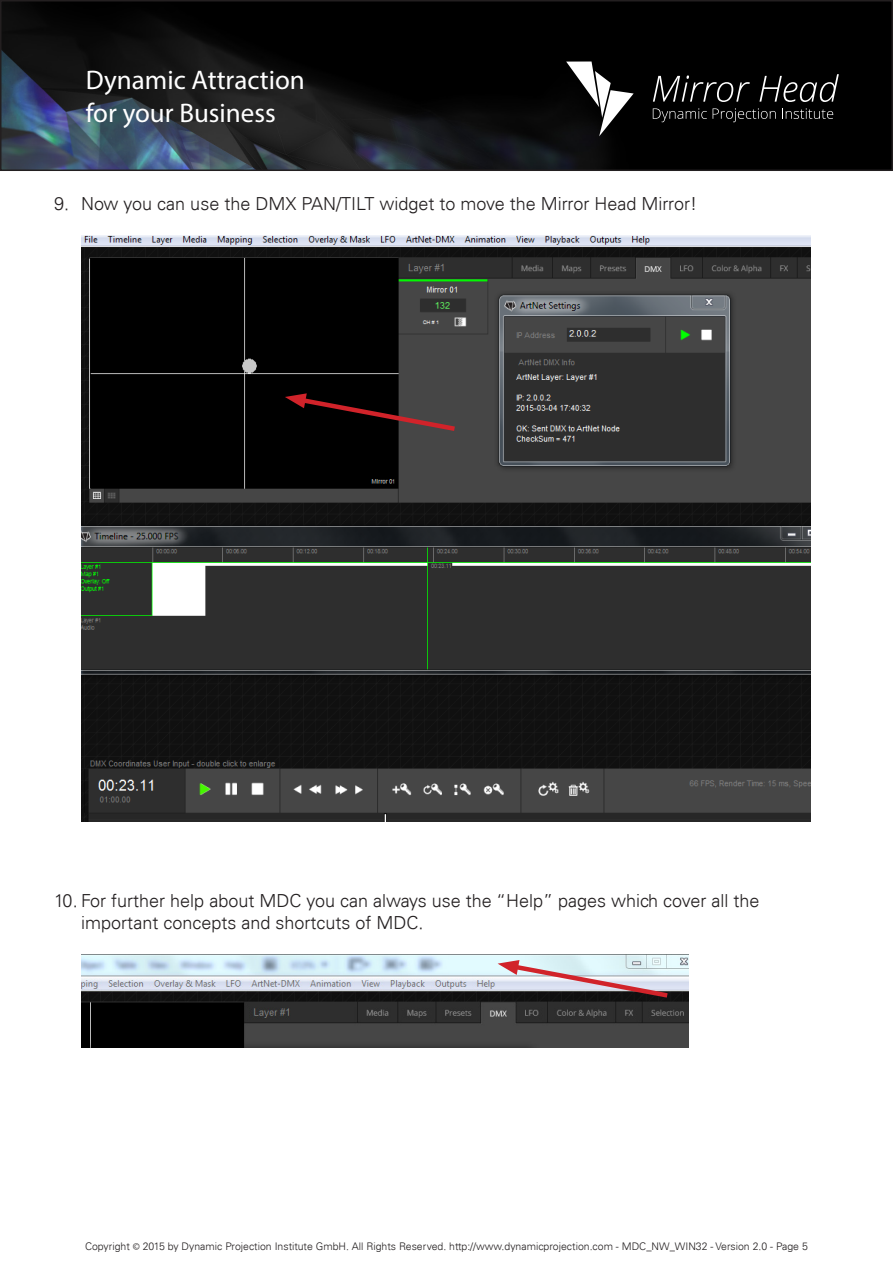
<style>
.page{position:relative;width:893px;height:1263px;background:#fff}
.page>*{position:absolute;margin:0;border:0;box-sizing:border-box;transform-origin:0 0}
.t1{font:27px/32.4px "Myriad Pro";color:#fff}
.t2{font:300 18px/21.6px "Univers 45";color:#231f20}
.t3{font:300 10.5px "Univers 45";color:#231f20}
.s1{font-family:"Myriad Pro";font-weight:400}
</style>
<div class="page">
<img style="left:3px;top:3px;width:887px;height:165px">
<div style="left:0;top:0;width:893px;height:171px;border:2px solid #231f20"></div>
<svg style="left:566px;top:62px;width:68px;height:74px"></svg>
<svg style="left:653px;top:75px;width:97px;height:27px;background:#2b2b2b"></svg>
<svg style="left:759px;top:74px;width:80px;height:28px;background:#2f2f2f"></svg>
<svg style="left:653px;top:108px;width:54px;height:14px"></svg>
<svg style="left:713px;top:108px;width:63px;height:14px"></svg>
<svg style="left:782px;top:108px;width:51px;height:11px"></svg>
<img style="left:81px;top:235px;width:729px;height:586px">
<img style="left:81px;top:954px;width:608px;height:93px">
<svg style="left:285px;top:393px;width:175px;height:41px;background:#2e1a1a"></svg>
<svg style="left:498px;top:960px;width:174px;height:41px;background:#aca1a7"></svg>
<h1 class="t1" style="left:86px;top:64px;width:221px">Dynamic Attraction for your Business</h1>
<p class="t2" style="left:54px;top:193px;width:645px">9. Now you can use the DMX PAN/TILT widget to move the Mirror Head Mirror!</p>
<p class="t2" style="left:81px;top:890px;width:680px;text-indent:-27px">10. For further help about MDC you can always use the “Help” pages which cover all the important concepts and shortcuts of MDC.</p>
<p class="t3" style="left:85px;top:1240px;width:724px">Copyright <span class="s1">©</span> 2015 by Dynamic Projection Institute GmbH. All Rights Reserved. http://www.dynamicprojection.com - MDC_NW_WIN32 - Version 2.0 - Page 5</p>
</div>
